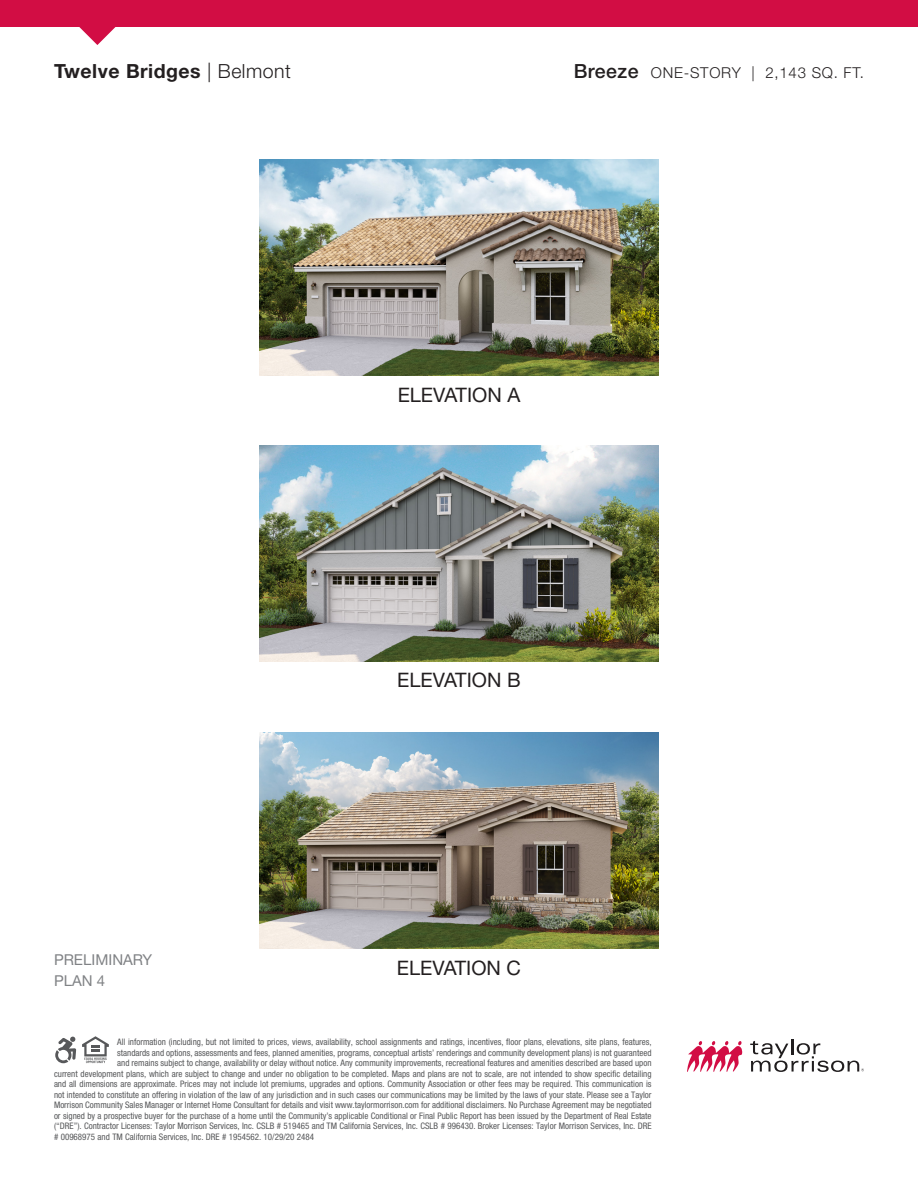
<style>
.page{position:relative;width:918px;height:1188px;background:#fff}
.page>*{position:absolute;margin:0;border:0;box-sizing:border-box;transform-origin:0 0}
.t1{font:19.95px "Helvetica Neue LT Std";color:#231f20}
.t2{font:700 19.5px "Helvetica Neue LT Std";letter-spacing:.025em;color:#231f20}
.t3{font:300 15px "Helvetica Neue LT Std";letter-spacing:.05em;color:#231f20}
.t4{font:15px "Helvetica Neue LT Std";color:#808285}
.Comm_Subhead{font:condensed 9px "Helvetica Neue LT Std";color:#57585a}
.s1{font-weight:300}
.s2{font-weight:500;font-size:19.5px}
</style>
<div class="page">
<div style="left:0;top:0;width:918px;height:27px;background:#d20d44"></div>
<svg style="left:79px;top:27px;width:37px;height:18px"></svg>
<svg style="left:687px;top:1041px;width:56px;height:31px"></svg>
<svg style="left:750px;top:1039px;width:114px;height:33px"></svg>
<svg style="left:82px;top:1036px;width:27px;height:27px"></svg>
<svg style="left:55px;top:1037px;width:21px;height:26px"></svg>
<img style="left:259px;top:732px;width:400px;height:216px">
<img style="left:259px;top:446px;width:400px;height:216px">
<img style="left:259px;top:159px;width:400px;height:216px">
<p class="t2" style="left:54px;top:59px;width:238px">Twelve Bridges <span class="s1">| Belmont</span></p>
<p class="t3" style="left:574px;top:64px;width:292px"><span class="s2">Breeze</span> ONE-STORY | 2,143 SQ. FT.</p>
<p class="t1" style="left:398px;top:383px;width:124px">ELEVATION A</p>
<p class="t4" style="left:54px;top:951px;width:100px">PRELIMINARY</p>
<p class="t4" style="left:54px;top:972px;width:53px">PLAN 4</p>
<p class="t1" style="left:397px;top:668px;width:125px">ELEVATION B</p>
<p class="t1" style="left:397px;top:956px;width:126px">ELEVATION C</p>
<p class="Comm_Subhead" style="left:117px;top:1037px;width:536px">All information (including, but not limited to prices, views, availability, school assignments and ratings, incentives, floor plans, elevations, site plans, features,</p>
<p class="Comm_Subhead" style="left:117px;top:1047px;width:536px">standards and options, assessments and fees, planned amenities, programs, conceptual artists’ renderings and community development plans) is not guaranteed</p>
<p class="Comm_Subhead" style="left:117px;top:1058px;width:536px">and remains subject to change, availability or delay without notice. Any community improvements, recreational features and amenities described are based upon</p>
<p class="Comm_Subhead" style="left:54px;top:1068px;width:599px">current development plans, which are subject to change and under no obligation to be completed. Maps and plans are not to scale, are not intended to show specific detailing</p>
<p class="Comm_Subhead" style="left:54px;top:1079px;width:599px">and all dimensions are approximate. Prices may not include lot premiums, upgrades and options. Community Association or other fees may be required. This communication is</p>
<p class="Comm_Subhead" style="left:54px;top:1089px;width:599px">not intended to constitute an offering in violation of the law of any jurisdiction and in such cases our communications may be limited by the laws of your state. Please see a Taylor</p>
<p class="Comm_Subhead" style="left:54px;top:1100px;width:599px">Morrison Community Sales Manager or Internet Home Consultant for details and visit www.taylormorrison.com for additional disclaimers. No Purchase Agreement may be negotiated</p>
<p class="Comm_Subhead" style="left:54px;top:1110px;width:599px">or signed by a prospective buyer for the purchase of a home until the Community’s applicable Conditional or Final Public Report has been issued by the Department of Real Estate</p>
<p class="Comm_Subhead" style="left:54px;top:1121px;width:599px">(“DRE”). Contractor Licenses: Taylor Morrison Services, Inc. CSLB # 519465 and TM California Services, Inc. CSLB # 996430. Broker Licenses: Taylor Morrison Services, Inc. DRE</p>
<p class="Comm_Subhead" style="left:54px;top:1131px;width:262px"># 00968975 and TM California Services, Inc. DRE # 1954562. 10/29/20 2484</p>
</div>
